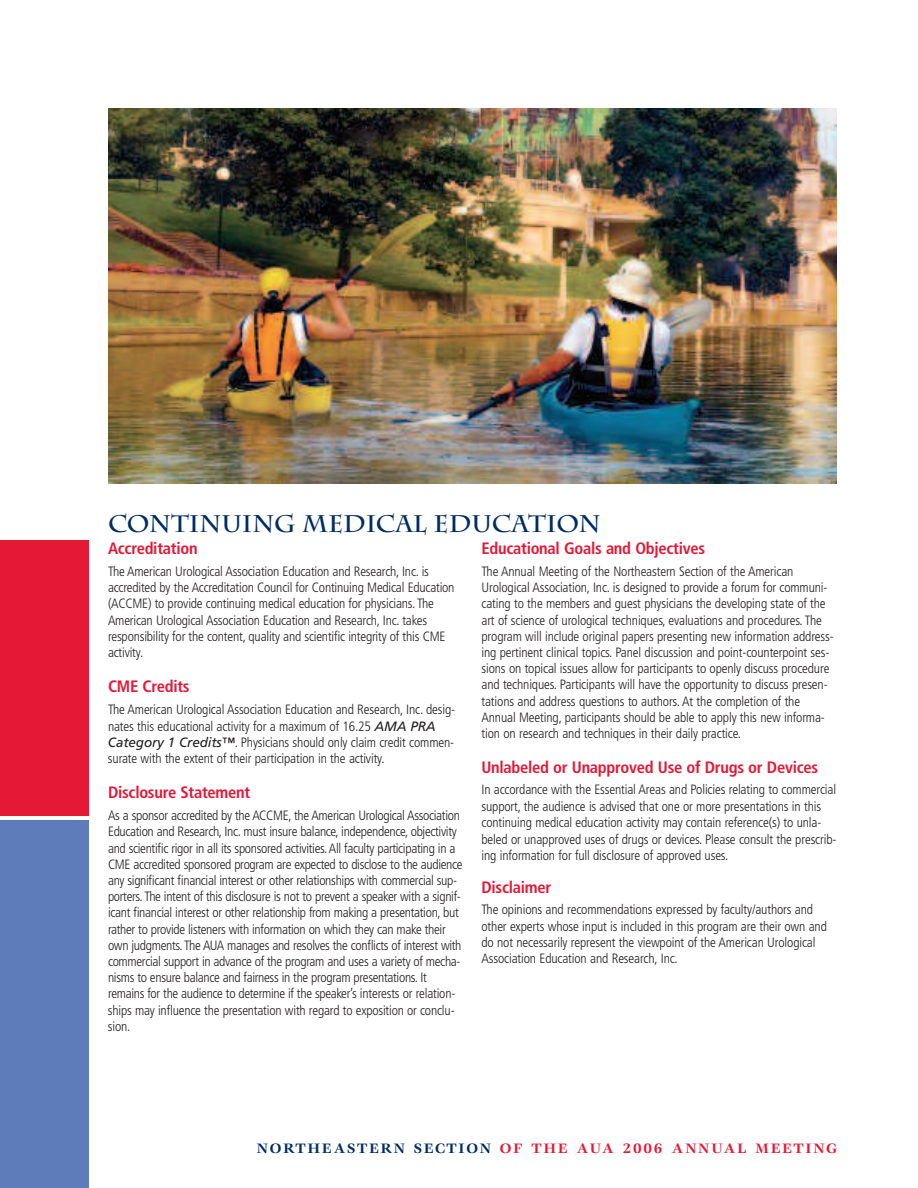
<style>
.page{position:relative;width:918px;height:1188px;background:#fff}
.page>*{position:absolute;margin:0;border:0;box-sizing:border-box;transform-origin:0 0}
.t1{font:700 24px "Charlemagne";color:#002c62}
.t2{font:700 condensed 16.5px "Frutiger";letter-spacing:-.015em;color:#e51836}
.t3{font:700 15px "Veljovic";letter-spacing:.115em;color:#e51836}
.t4{font:300 condensed 13.5px/16.2px "Frutiger";letter-spacing:-.01em;color:#231f20}
.s1{font-weight:400;font-style:italic;font-stretch:normal}
.s2{color:#002c62}
</style>
<div class="page">
<div style="left:0;top:821px;width:89px;height:367px;background:#5d7cb9"></div>
<div style="left:0;top:540px;width:89px;height:276px;background:#e51836"></div>
<img style="left:108px;top:108px;width:729px;height:375px">
<h1 class="t1" style="left:108px;top:510px;width:494px">CONTINUING MEDICAL EDUCATION</h1>
<p class="t2" style="left:108px;top:542px;width:91px">Accreditation</p>
<p class="t4" style="left:108px;top:564px;width:348px">The American Urological Association Education and Research, Inc. is accredited by the Accreditation Council for Continuing Medical Education (ACCME) to provide continuing medical education for physicians. The American Urological Association Education and Research, Inc. takes responsibility for the content, quality and scientific integrity of this CME activity.</p>
<p class="t2" style="left:108px;top:680px;width:83px">CME Credits</p>
<p class="t4" style="left:108px;top:703px;width:349px">The American Urological Association Education and Research, Inc. desig&shy;nates this educational activity for a maximum of 16.25 <span class="s1">AMA PRA Category 1 Credits™</span>. Physicians should only claim credit commen&shy;surate with the extent of their participation in the activity.</p>
<p class="t2" style="left:108px;top:786px;width:144px">Disclosure Statement</p>
<p class="t4" style="left:108px;top:809px;width:356px">As a sponsor accredited by the ACCME, the American Urological Association Education and Research, Inc. must insure balance, independence, objectivity and scientific rigor in all its sponsored activities. All faculty participating in a CME accredited sponsored program are expected to disclose to the audience any significant financial interest or other relationships with commercial sup&shy;porters. The intent of this disclosure is not to prevent a speaker with a signif&shy;icant financial interest or other relationship from making a presentation, but rather to provide listeners with information on which they can make their own judgments. The AUA manages and resolves the conflicts of interest with commercial support in advance of the program and uses a variety of mecha&shy;nisms to ensure balance and fairness in the program presentations. It remains for the audience to determine if the speaker’s interests or relation&shy;ships may influence the presentation with regard to exposition or conclu&shy;sion.</p>
<p class="t2" style="left:482px;top:542px;width:225px">Educational Goals and Objectives</p>
<p class="t4" style="left:482px;top:564px;width:354px">The Annual Meeting of the Northeastern Section of the American Urological Association, Inc. is designed to provide a forum for communi&shy;cating to the members and guest physicians the developing state of the art of science of urological techniques, evaluations and procedures. The program will include original papers presenting new information address&shy;ing pertinent clinical topics. Panel discussion and point-counterpoint ses&shy;sions on topical issues allow for participants to openly discuss procedure and techniques. Participants will have the opportunity to discuss presen&shy;tations and address questions to authors. At the completion of the Annual Meeting, participants should be able to apply this new informa&shy;tion on research and techniques in their daily practice.</p>
<p class="t2" style="left:482px;top:761px;width:338px">Unlabeled or Unapproved Use of Drugs or Devices</p>
<p class="t4" style="left:482px;top:782px;width:356px">In accordance with the Essential Areas and Policies relating to commercial support, the audience is advised that one or more presentations in this continuing medical education activity may contain reference(s) to unla&shy;beled or unapproved uses of drugs or devices. Please consult the prescrib&shy;ing information for full disclosure of approved uses.</p>
<p class="t2" style="left:482px;top:880px;width:71px">Disclaimer</p>
<p class="t4" style="left:482px;top:903px;width:347px">The opinions and recommendations expressed by faculty/authors and other experts whose input is included in this program are their own and do not necessarily represent the viewpoint of the American Urological Association Education and Research, Inc.</p>
<p class="t3" style="left:257px;top:1142px;width:582px"><span class="s2">NORTHEASTERN SECTION</span> OF THE AUA 2006 ANNUAL MEETING</p>
</div>
